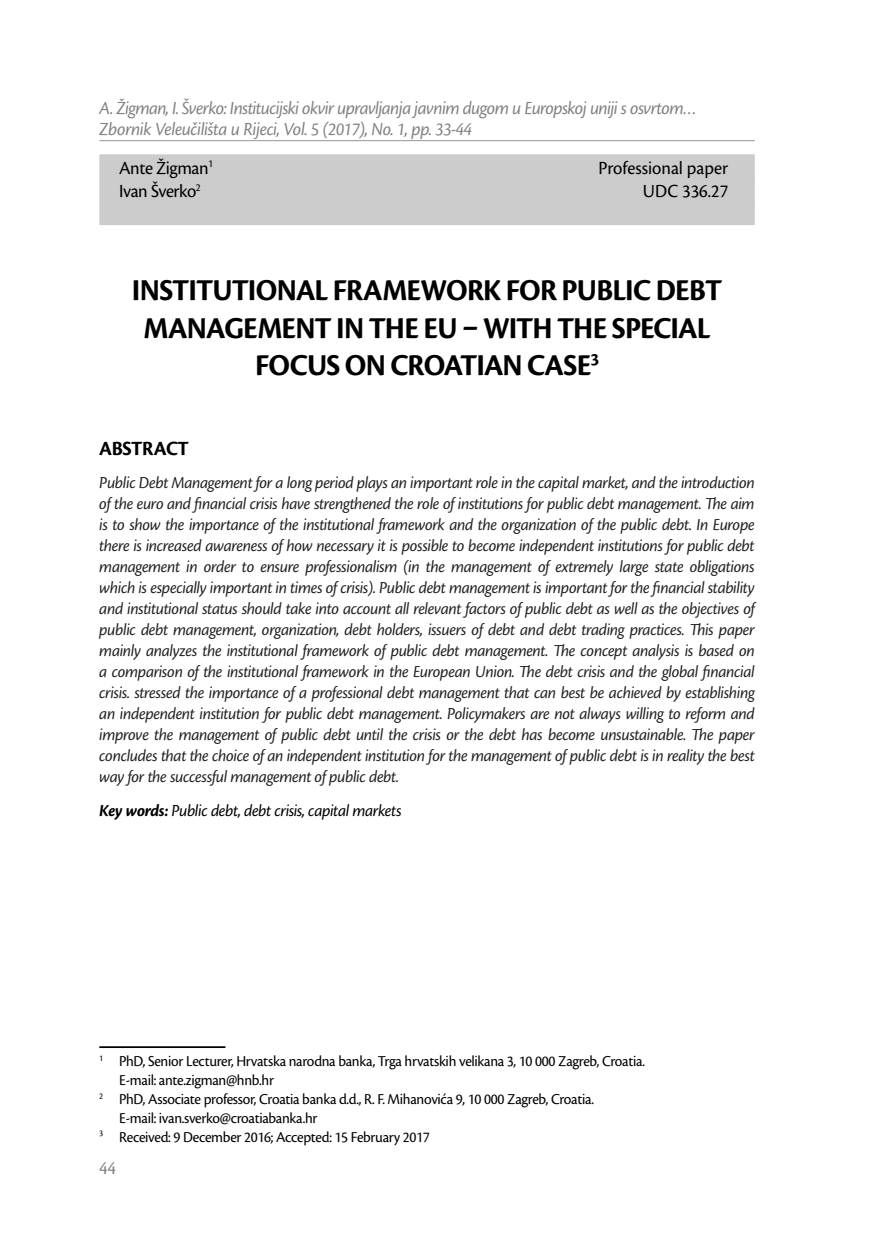
<style>
.page{position:relative;width:874px;height:1241px;background:#fff}
.page>*{position:absolute;margin:0;border:0;box-sizing:border-box;transform-origin:0 0}
.Naslov{font:700 31.5px/37.8px "Cronos Pro";letter-spacing:-.025em;color:#000;text-align:center;scale:.96 1}
.Stil3{font:700 21px "Cronos Pro";letter-spacing:-.025em;color:#000;scale:.96 1}
.t1{font:italic 19.25px/21px "Cronos Pro";letter-spacing:-.03em;color:#828282;scale:.96 1}
.zaglavlje_iznad_nasl{font:19.25px "Cronos Pro";letter-spacing:-.005em;color:#000;scale:.96 1}
.zaglavlje_iznad_nasl-2{font:19.25px "Cronos Pro";letter-spacing:-.025em;color:#000;scale:.96 1}
.t2{font:19.25px "Cronos Pro";color:#828282;scale:.96 1}
.t3{font:italic 17.5px/21px "Cronos Pro";letter-spacing:-.025em;color:#222;text-align:justify;scale:.96 1}
.t4{font:italic 17.5px "Cronos Pro";letter-spacing:-.025em;color:#000;scale:.96 1}
.Tekst_fusnote{font:15.75px/18.9px "Cronos Pro";letter-spacing:-.02em;color:#000;scale:.96 1}
.s1{font-weight:700}
</style>
<div class="page">
<hr style="left:99px;top:140px;width:655px;height:1px;background:#959595">
<div style="left:99px;top:154px;width:655px;height:25px;background:#ccc"></div>
<div style="left:99px;top:177px;width:655px;height:25px;background:#ccc"></div>
<div style="left:99px;top:200px;width:655px;height:25px;background:#ccc"></div>
<hr style="left:99px;top:1046px;width:126px;height:1px;background:#000">
<p class="t1" style="left:99px;top:98px;width:623px">A. Žigman, I. Šverko: Institucijski okvir upravljanja javnim dugom u Europskoj uniji s osvrtom…<br>Zbornik Veleučilišta u Rijeci, Vol. 5 (2017), No. 1, pp. 33-44</p>
<p class="zaglavlje_iznad_nasl-2" style="left:119px;top:157px;width:99px">Ante Žigman<sup>1</sup></p>
<p class="zaglavlje_iznad_nasl" style="left:598px;top:157px;width:137px">Professional paper</p>
<p class="zaglavlje_iznad_nasl-2" style="left:119px;top:180px;width:87px">Ivan Šverko<sup>2</sup></p>
<p class="zaglavlje_iznad_nasl" style="left:642px;top:180px;width:90px">UDC 336.27</p>
<p class="Naslov" style="left:132px;top:271px;width:616px">INSTITUTIONAL FRAMEWORK FOR PUBLIC DEBT<br>MANAGEMENT IN THE EU – WITH THE SPECIAL<br>FOCUS ON CROATIAN CASE<sup>3</sup></p>
<p class="Stil3" style="left:99px;top:436px;width:95px">ABSTRACT</p>
<p class="t3" style="left:99px;top:472px;width:684px">Public Debt Management for a long period plays an important role in the capital market, and the introduction of the euro and financial crisis have strengthened the role of institutions for public debt management. The aim is to show the importance of the institutional framework and the organization of the public debt. In Europe there is increased awareness of how necessary it is possible to become independent institutions for public debt management in order to ensure professionalism (in the management of extremely large state obligations which is especially important in times of crisis). Public debt management is important for the financial stability and institutional status should take into account all relevant factors of public debt as well as the objectives of public debt management, organization, debt holders, issuers of debt and debt trading practices. This paper mainly analyzes the institutional framework of public debt management. The concept analysis is based on a comparison of the institutional framework in the European Union. The debt crisis and the global financial crisis. stressed the importance of a professional debt management that can best be achieved by establishing an independent institution for public debt management. Policymakers are not always willing to reform and improve the management of public debt until the crisis or the debt has become unsustainable. The paper concludes that the choice of an independent institution for the management of public debt is in reality the best way for the successful management of public debt.</p>
<p class="t4" style="left:99px;top:800px;width:316px"><span class="s1">Key words:</span> Public debt, debt crisis, capital markets</p>
<p class="Tekst_fusnote" style="left:119px;top:1051px;width:549px;text-indent:-20px"><sup>1</sup> PhD, Senior Lecturer, Hrvatska narodna banka, Trga hrvatskih velikana 3, 10 000 Zagreb, Croatia.<br>E-mail: ante.zigman@hnb.hr</p>
<p class="Tekst_fusnote" style="left:119px;top:1089px;width:496px;text-indent:-20px"><sup>2</sup> PhD, Associate professor, Croatia banka d.d., R. F. Mihanovića 9, 10 000 Zagreb, Croatia.<br>E-mail: ivan.sverko@croatiabanka.hr</p>
<p class="Tekst_fusnote" style="left:99px;top:1127px;width:346px"><sup>3</sup> Received: 9 December 2016; Accepted: 15 February 2017</p>
<p class="t2" style="left:99px;top:1156px;width:19px">44</p>
</div>
